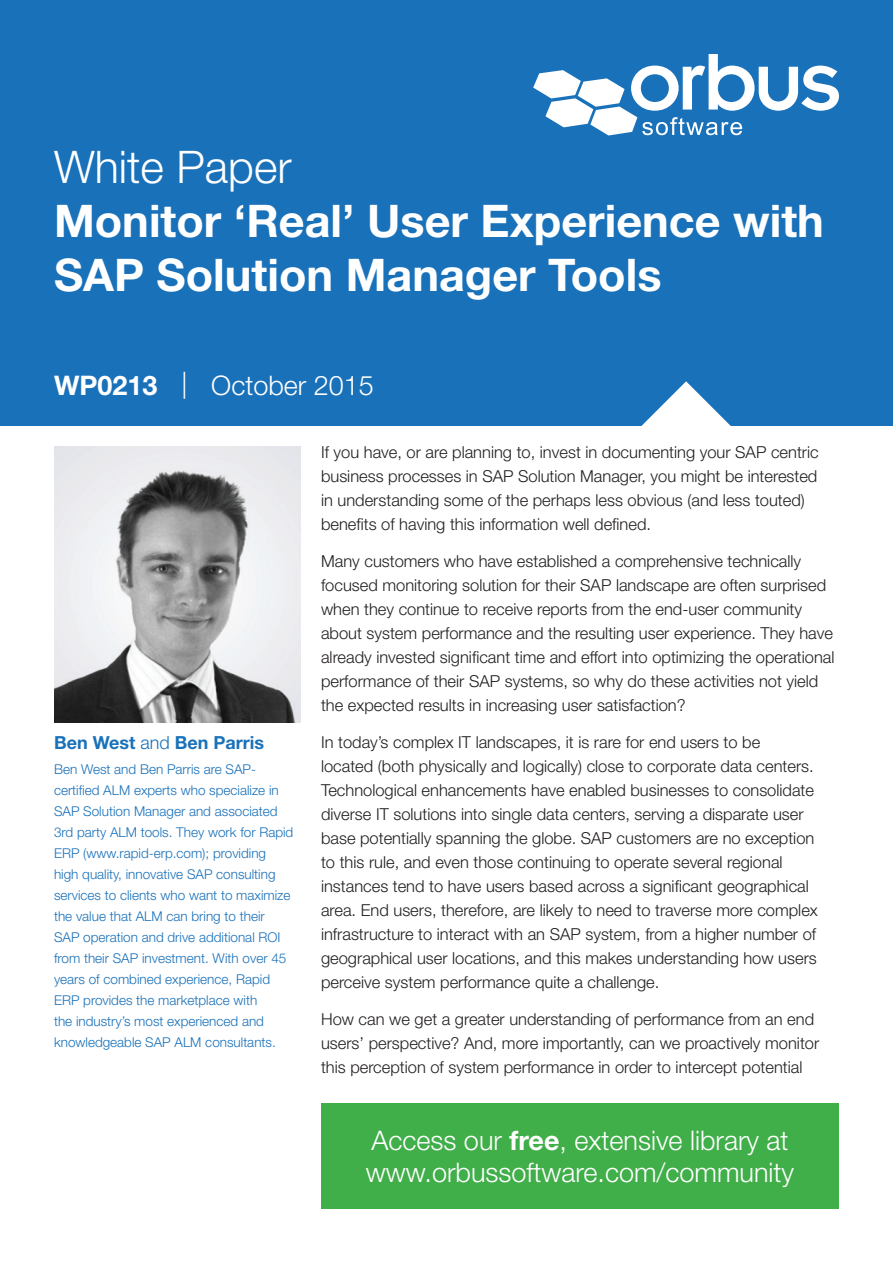
<style>
.page{position:relative;width:893px;height:1263px;background:#fff}
.page>*{position:absolute;margin:0;border:0;box-sizing:border-box;transform-origin:0 0}
.t1{font:700 45px/54px "Helvetica Neue LT Std";color:#fff}
.t2{font:300 45px "Helvetica Neue LT Std";color:#fff}
.t3{font:300 27px/32.4px "Helvetica Neue LT Std";color:#fff}
.t4{font:700 18px "Helvetica Neue LT Std";color:#1971ba}
.t5{font:300 16.5px/24px "Helvetica Neue LT Std";color:#231f20}
.t6{font:300 13.5px/21px "Helvetica Neue LT Std";color:#1971ba}
.s1{font-weight:700}
.s2{font-weight:300}
</style>
<div class="page">
<div style="left:0;top:0;width:893px;height:425px;background:#1971ba"></div>
<svg style="left:533px;top:54px;width:306px;height:81px"></svg>
<svg style="left:641px;top:381px;width:90px;height:45px"></svg>
<div style="left:321px;top:1103px;width:518px;height:106px;background:#40ae49"></div>
<img style="left:54px;top:446px;width:247px;height:277px">
<p class="t2" style="left:54px;top:140px;width:239px">White Paper</p>
<p class="t1" style="left:54px;top:193px;width:771px">Monitor ‘Real’ User Experience with<br>SAP Solution Manager Tools</p>
<p class="t3" style="left:54px;top:368px;width:321px"><span class="s1">WP0213</span> | October 2015</p>
<p class="t4" style="left:54px;top:732px;width:212px">Ben West <span class="s2">and</span> Ben Parris</p>
<p class="t6" style="left:54px;top:759px;width:241px">Ben West and Ben Parris are SAP&shy;certified ALM experts who specialize in SAP Solution Manager and associated 3rd party ALM tools. They work for Rapid ERP (www.rapid-erp.com); providing high quality, innovative SAP consulting services to clients who want to maximize the value that ALM can bring to their SAP operation and drive additional ROI from their SAP investment. With over 45 years of combined experience, Rapid ERP provides the marketplace with<br>the industry’s most experienced and knowledgeable SAP ALM consultants.</p>
<p class="t5" style="left:321px;top:440px;width:499px">If you have, or are planning to, invest in documenting your SAP centric business processes in SAP Solution Manager, you might be interested in understanding some of the perhaps less obvious (and less touted) benefits of having this information well defined.</p>
<p class="t5" style="left:321px;top:549px;width:515px">Many customers who have established a comprehensive technically focused monitoring solution for their SAP landscape are often surprised when they continue to receive reports from the end-user community about system performance and the resulting user experience. They have already invested significant time and effort into optimizing the operational performance of their SAP systems, so why do these activities not yield the expected results in increasing user satisfaction?</p>
<p class="t5" style="left:321px;top:730px;width:498px">In today’s complex IT landscapes, it is rare for end users to be<br>located (both physically and logically) close to corporate data centers.<br>Technological enhancements have enabled businesses to consolidate diverse IT solutions into single data centers, serving a disparate user base potentially spanning the globe. SAP customers are no exception to this rule, and even those continuing to operate several regional instances tend to have users based across a significant geographical area. End users, therefore, are likely to need to traverse more complex infrastructure to interact with an SAP system, from a higher number of geographical user locations, and this makes understanding how users perceive system performance quite a challenge.</p>
<p class="t5" style="left:321px;top:1006px;width:500px">How can we get a greater understanding of performance from an end users’ perspective? And, more importantly, can we proactively monitor this perception of system performance in order to intercept potential</p>
<p class="t3" style="left:366px;top:1123px;width:430px">Access our <span class="s1">free</span>, extensive library at www.orbussoftware.com/community</p>
</div>
